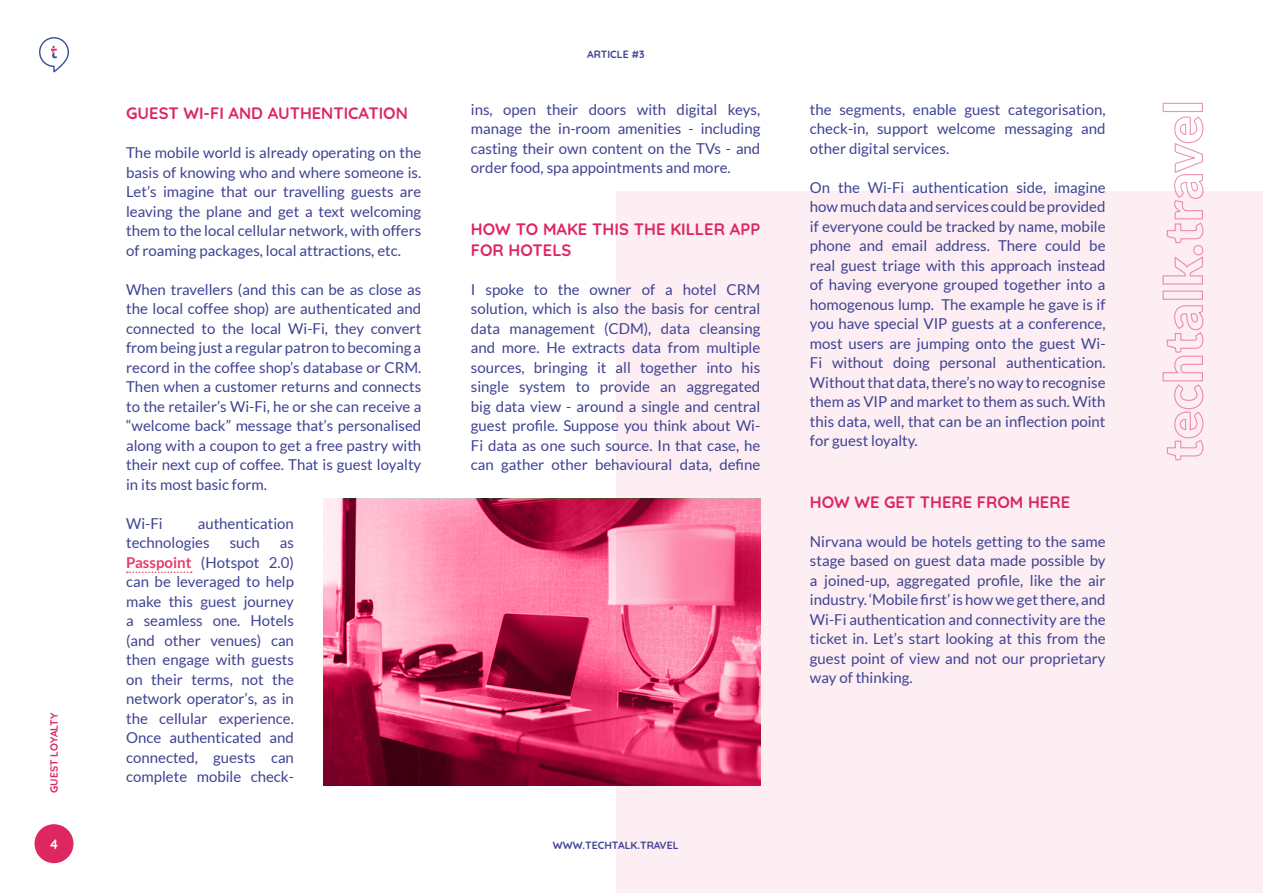
<style>
.page{position:relative;width:1263px;height:893px;background:#fff}
.page>*{position:absolute;margin:0;border:0;box-sizing:border-box;transform-origin:0 0}
.t1{font:700 16.5px/21px "Quicksand";color:#de2760}
.t2{font:15px/19.5px "Lato";color:#3f4293;text-align:justify}
.t3{font:700 13.5px "Quicksand";color:#fff}
.t4{font:700 10.5px "Quicksand";color:#3f4293}
.t5{font:700 10.5px "Quicksand";color:#de2760}
.s1{font-weight:700;color:#e83b68}
</style>
<div class="page">
<img style="left:324px;top:499px;width:292px;height:286px">
<svg style="left:616px;top:191px;width:647px;height:702px;background:#fae0e8"></svg>
<svg style="left:127px;top:572px;width:65px;height:1px"></svg>
<svg style="left:39px;top:37px;width:30px;height:35px"></svg>
<div style="left:35px;top:824px;width:39px;height:39px;background:#de2760;border-radius:50%"></div>
<svg style="left:1162px;top:102px;width:42px;height:359px"></svg>
<p class="t5" style="left:45px;top:793px;width:82px;rotate:-90deg">GUEST LOYALTY</p>
<p class="t3" style="left:49px;top:833px;width:11px">4</p>
<p class="t1" style="left:126px;top:101px;width:283px">GUEST WI-FI AND AUTHENTICATION</p>
<p class="t2" style="left:126px;top:143px;width:297px">The mobile world is already operating on the basis of knowing who and where someone is.<br>Let’s imagine that our travelling guests are leaving the plane and get a text welcoming them to the local cellular network, with offers of roaming packages, local attractions, etc.</p>
<p class="t2" style="left:126px;top:279px;width:297px">When travellers (and this can be as close as the local coffee shop) are authenticated and connected to the local Wi-Fi, they convert from being just a regular patron to becoming a record in the coffee shop’s database or CRM.<br>Then when a customer returns and connects to the retailer’s Wi-Fi, he or she can receive a “welcome back” message that’s personalised along with a coupon to get a free pastry with their next cup of coffee. That is guest loyalty in its most basic form.</p>
<p class="t2" style="left:126px;top:513px;width:38px">Wi-Fi</p>
<p class="t2" style="left:126px;top:513px;width:169px;text-indent:72px">authentication technologies</p>
<p class="t2" style="left:230px;top:533px;width:32px">such</p>
<p class="t2" style="left:126px;top:533px;width:169px;text-indent:154px">as <span class="s1">Passpoint</span> (Hotspot 2.0) can be leveraged to help make this guest journey a seamless one. Hotels (and other venues) can then engage with guests on their terms, not the network operator’s, as in the cellular experience.<br>Once authenticated and connected, guests can complete mobile check-</p>
<p class="t4" style="left:587px;top:45px;width:59px">ARTICLE #3</p>
<p class="t2" style="left:471px;top:100px;width:291px">ins, open their doors with digital keys, manage the in-room amenities - including casting their own content on the TVs - and order food, spa appointments and more.</p>
<p class="t1" style="left:471px;top:217px;width:291px">HOW TO MAKE THIS THE KILLER APP<br>FOR HOTELS</p>
<p class="t2" style="left:471px;top:280px;width:291px">I spoke to the owner of a hotel CRM solution, which is also the basis for central data management (CDM), data cleansing and more. He extracts data from multiple sources, bringing it all together into his single system to provide an aggregated big data view - around a single and central guest profile. Suppose you think about Wi-Fi data as one such source. In that case, he can gather other behavioural data, define</p>
<p class="t2" style="left:810px;top:100px;width:297px">the segments, enable guest categorisation, check-in, support welcome messaging and other digital services.</p>
<p class="t2" style="left:810px;top:178px;width:297px">On the Wi-Fi authentication side, imagine how much data and services could be provided if everyone could be tracked by name, mobile phone and email address. There could be real guest triage with this approach instead of having everyone grouped together into a homogenous lump. The example he gave is if you have special VIP guests at a conference, most users are jumping onto the guest Wi-Fi without doing personal authentication.<br>Without that data, there’s no way to recognise them as VIP and market to them as such. With this data, well, that can be an inflection point for guest loyalty.</p>
<p class="t1" style="left:810px;top:490px;width:262px">HOW WE GET THERE FROM HERE</p>
<p class="t2" style="left:810px;top:532px;width:297px">Nirvana would be hotels getting to the same stage based on guest data made possible by a joined-up, aggregated profile, like the air industry. ‘Mobile first’ is how we get there, and Wi-Fi authentication and connectivity are the ticket in. Let’s start looking at this from the guest point of view and not our proprietary way of thinking.</p>
<p class="t4" style="left:553px;top:837px;width:127px">WWW.TECHTALK.TRAVEL</p>
</div>
